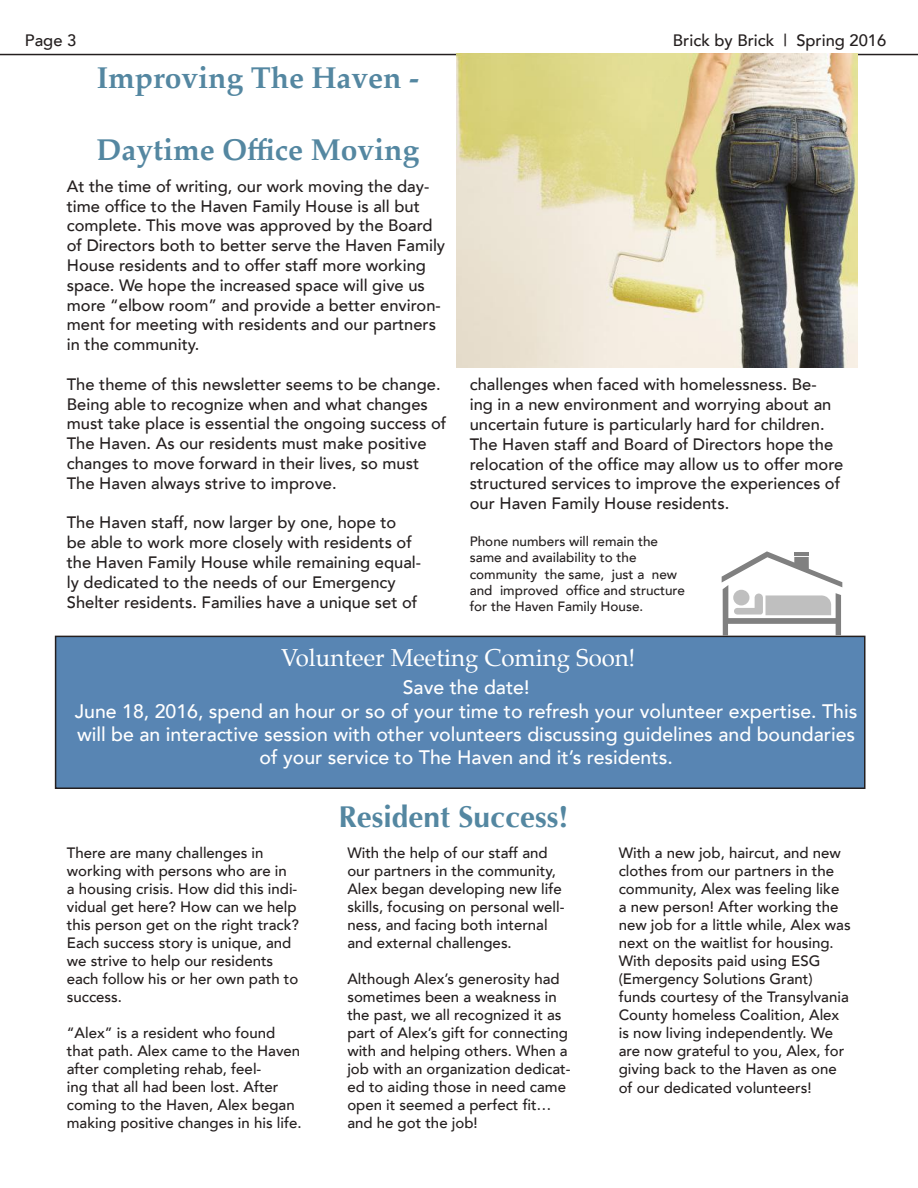
<style>
.page{position:relative;width:918px;height:1188px;background:#fff}
.page>*{position:absolute;margin:0;border:0;box-sizing:border-box;transform-origin:0 0}
.t1{font:700 30px "Palatino";color:#5487a1}
.t2{font:700 30px "Optima";color:#5487a1}
.t3{font:24px "Palatino";color:#fff}
.t4{font:500 19.5px/23.4px "Avenir LT";color:#fff;text-align:center}
.t5{font:500 16.5px/19.8px "Avenir LT";color:#241f1f}
.t6{font:500 15px/18px "Avenir LT";color:#241f1f}
.t7{font:500 13.5px/16.2px "Avenir LT";color:#241f1f}
</style>
<div class="page">
<hr style="left:0;top:54px;width:918px;height:1px;background:#241f1f">
<div style="left:56px;top:636px;width:809px;height:152px;background:#5885b3"></div>
<div style="left:55px;top:636px;width:811px;height:153px;border:2px solid #241f1f"></div>
<svg style="left:722px;top:551px;width:120px;height:85px"></svg>
<img style="left:457px;top:54px;width:401px;height:313px">
<p class="t5" style="left:25px;top:30px;width:53px">Page 3</p>
<p class="t5" style="left:673px;top:30px;width:215px">Brick by Brick | Spring 2016</p>
<h1 class="t1" style="left:97px;top:52px;width:324px">Improving The Haven -</h1>
<h1 class="t1" style="left:96px;top:124px;width:324px">Daytime Office Moving</h1>
<p class="t5" style="left:67px;top:177px;width:380px">At the time of writing, our work moving the day&shy;time office to the Haven Family House is all but complete. This move was approved by the Board of Directors both to better serve the Haven Family House residents and to offer staff more working space. We hope the increased space will give us more “elbow room” and provide a better environ&shy;ment for meeting with residents and our partners in the community.</p>
<p class="t5" style="left:67px;top:375px;width:381px">The theme of this newsletter seems to be change.<br>Being able to recognize when and what changes must take place is essential the ongoing success of The Haven. As our residents must make positive changes to move forward in their lives, so must The Haven always strive to improve.</p>
<p class="t5" style="left:67px;top:513px;width:356px">The Haven staff, now larger by one, hope to<br>be able to work more closely with residents of the Haven Family House while remaining equal&shy;ly dedicated to the needs of our Emergency Shelter residents. Families have a unique set of</p>
<p class="t5" style="left:470px;top:375px;width:375px">challenges when faced with homelessness. Be&shy;ing in a new environment and worrying about an uncertain future is particularly hard for children.<br>The Haven staff and Board of Directors hope the relocation of the office may allow us to offer more structured services to improve the experiences of our Haven Family House residents.</p>
<p class="t7" style="left:470px;top:534px;width:217px">Phone numbers will remain the same and availability to the community the same, just a new and improved office and structure for the Haven Family House.</p>
<h2 class="t3" style="left:281px;top:638px;width:356px">Volunteer Meeting Coming Soon!</h2>
<p class="t4" style="left:75px;top:676px;width:784px">Save the date!<br>June 18, 2016, spend an hour or so of your time to refresh your volunteer expertise. This will be an interactive session with other volunteers discussing guidelines and boundaries of your service to The Haven and it’s residents.</p>
<p class="t6" style="left:67px;top:844px;width:234px">There are many challenges in working with persons who are in<br>a housing crisis. How did this indi&shy;vidual get here? How can we help this person get on the right track?<br>Each success story is unique, and we strive to help our residents each follow his or her own path to success.</p>
<p class="t6" style="left:67px;top:1024px;width:236px">“Alex” is a resident who found that path. Alex came to the Haven after completing rehab, feel-<br>ing that all had been lost. After coming to the Haven, Alex began making positive changes in his life.</p>
<h1 class="t2" style="left:339px;top:800px;width:232px">Resident Success!</h1>
<p class="t6" style="left:347px;top:844px;width:219px">With the help of our staff and our partners in the community,<br>Alex began developing new life skills, focusing on personal well&shy;ness, and facing both internal and external challenges.</p>
<p class="t6" style="left:347px;top:970px;width:225px">Although Alex’s generosity had sometimes been a weakness in the past, we all recognized it as part of Alex’s gift for connecting with and helping others. When a job with an organization dedicat&shy;ed to aiding those in need came open it seemed a perfect fit… and he got the job!</p>
<p class="t6" style="left:619px;top:844px;width:233px">With a new job, haircut, and new clothes from our partners in the community, Alex was feeling like a new person! After working the new job for a little while, Alex was next on the waitlist for housing.<br>With deposits paid using ESG (Emergency Solutions Grant) funds courtesy of the Transylvania<br>County homeless Coalition, Alex is now living independently. We are now grateful to you, Alex, for giving back to the Haven as one of our dedicated volunteers!</p>
</div>
